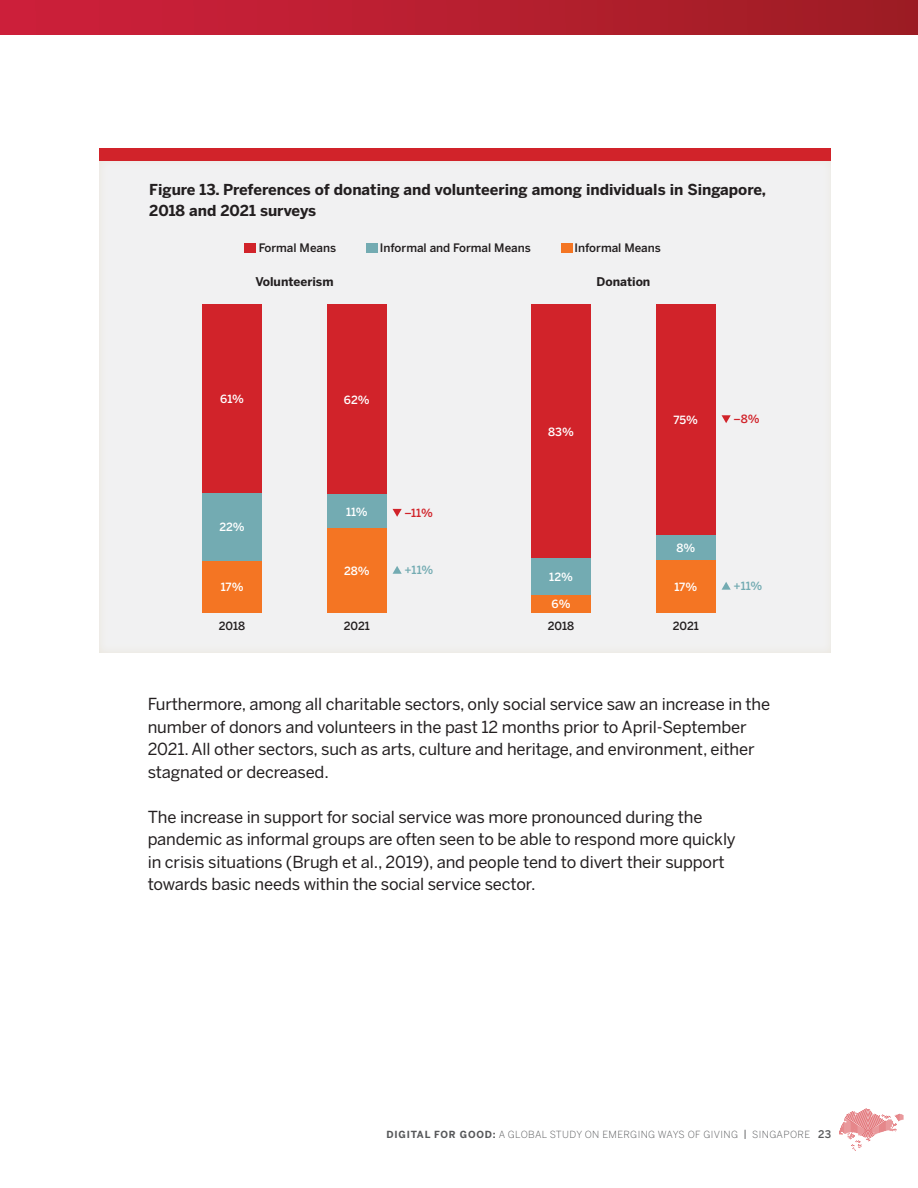
<style>
.page{position:relative;width:918px;height:1188px;background:#fff}
.page>*{position:absolute;margin:0;border:0;box-sizing:border-box;transform-origin:0 0}
.t1{font:16.5px/22.5px "Benton Sans";letter-spacing:-.01em;color:#231f20}
.t2{font:700 15px/21px "Benton Sans";color:#231f20}
.t3{font:700 12px "Benton Sans";color:#231f20}
.t4{font:500 11.7px "Benton Sans";color:#231f20}
.t5{font:500 11.25px "Benton Sans";color:#fff}
.t6{font:500 11.25px "Benton Sans";letter-spacing:-.005em;color:#231f20}
.t7{font:500 11.25px "Benton Sans";color:#73abb2}
.t8{font:500 11.25px "Benton Sans";color:#d1232a}
.t9{font:300 9.75px "Benton Sans";letter-spacing:.04em;color:#57585a}
.s1{font-weight:700}
.s2{font-weight:400}
.s3{font-weight:500;font-size:10.5px}
</style>
<div class="page">
<div style="left:0;top:0;width:918px;height:35px;background:linear-gradient(to right,#d0203c,#9e1d23)"></div>
<svg style="left:839px;top:1108px;width:64px;height:43px"></svg>
<div style="left:98px;top:157px;width:734px;height:496px;background:#f1f1f2"></div>
<div style="left:100px;top:148px;width:731px;height:13px;background:#d1232a"></div>
<div style="left:244px;top:243px;width:11px;height:10px;background:#d1232a"></div>
<div style="left:366px;top:243px;width:11px;height:10px;background:#73abb2"></div>
<div style="left:561px;top:243px;width:12px;height:10px;background:#f47523"></div>
<div style="left:202px;top:560px;width:60px;height:53px;background:#f47523"></div>
<div style="left:531px;top:594px;width:60px;height:19px;background:#f47523"></div>
<div style="left:327px;top:528px;width:60px;height:85px;background:#f47523"></div>
<div style="left:656px;top:560px;width:60px;height:53px;background:#f47523"></div>
<svg style="left:393px;top:509px;width:9px;height:8px"></svg>
<svg style="left:722px;top:415px;width:9px;height:8px"></svg>
<svg style="left:393px;top:566px;width:9px;height:8px"></svg>
<svg style="left:722px;top:582px;width:9px;height:8px"></svg>
<div style="left:202px;top:305px;width:60px;height:188px;background:#d1232a"></div>
<div style="left:531px;top:305px;width:60px;height:253px;background:#d1232a"></div>
<div style="left:327px;top:305px;width:60px;height:189px;background:#d1232a"></div>
<div style="left:656px;top:305px;width:60px;height:230px;background:#d1232a"></div>
<div style="left:202px;top:493px;width:60px;height:67px;background:#73abb2"></div>
<div style="left:531px;top:558px;width:60px;height:36px;background:#73abb2"></div>
<div style="left:327px;top:495px;width:60px;height:33px;background:#73abb2"></div>
<div style="left:656px;top:536px;width:60px;height:24px;background:#73abb2"></div>
<p class="t2" style="left:149px;top:179px;width:618px">Figure 13. Preferences of donating and volunteering among individuals in Singapore,<br>2018 and 2021 surveys</p>
<p class="t4" style="left:259px;top:241px;width:79px">Formal Means</p>
<p class="t4" style="left:380px;top:241px;width:152px">Informal and Formal Means</p>
<p class="t4" style="left:575px;top:241px;width:88px">Informal Means</p>
<p class="t3" style="left:255px;top:274px;width:80px">Volunteerism</p>
<p class="t3" style="left:597px;top:274px;width:55px">Donation</p>
<p class="t5" style="left:220px;top:392px;width:25px">61%</p>
<p class="t5" style="left:344px;top:393px;width:27px">62%</p>
<p class="t5" style="left:674px;top:413px;width:26px">75%</p>
<p class="t8" style="left:734px;top:412px;width:28px">–8%</p>
<p class="t5" style="left:548px;top:425px;width:27px">83%</p>
<p class="t5" style="left:346px;top:505px;width:23px">11%</p>
<p class="t8" style="left:405px;top:506px;width:30px">–11%</p>
<p class="t5" style="left:219px;top:520px;width:27px">22%</p>
<p class="t5" style="left:676px;top:541px;width:20px">8%</p>
<p class="t5" style="left:221px;top:580px;width:24px">17%</p>
<p class="t5" style="left:344px;top:564px;width:27px">28%</p>
<p class="t7" style="left:405px;top:563px;width:30px">+11%</p>
<p class="t5" style="left:549px;top:570px;width:25px">12%</p>
<p class="t5" style="left:674px;top:580px;width:24px">17%</p>
<p class="t7" style="left:734px;top:579px;width:30px">+11%</p>
<p class="t5" style="left:552px;top:597px;width:20px">6%</p>
<p class="t6" style="left:219px;top:619px;width:28px">2018</p>
<p class="t6" style="left:344px;top:619px;width:28px">2021</p>
<p class="t6" style="left:548px;top:619px;width:28px">2018</p>
<p class="t6" style="left:673px;top:619px;width:28px">2021</p>
<p class="t1" style="left:148px;top:693px;width:624px">Furthermore, among all charitable sectors, only social service saw an increase in the number of donors and volunteers in the past 12 months prior to April-September 2021. All other sectors, such as arts, culture and heritage, and environment, either stagnated or decreased.</p>
<p class="t1" style="left:148px;top:805px;width:590px">The increase in support for social service was more pronounced during the pandemic as informal groups are often seen to be able to respond more quickly in crisis situations (Brugh et al., 2019), and people tend to divert their support towards basic needs within the social service sector.</p>
<p class="t9" style="left:387px;top:1128px;width:446px"><span class="s1">DIGITAL FOR GOOD:</span> A GLOBAL STUDY ON EMERGING WAYS OF GIVING <span class="s2">|</span> SINGAPORE <span class="s3">23</span></p>
</div>
